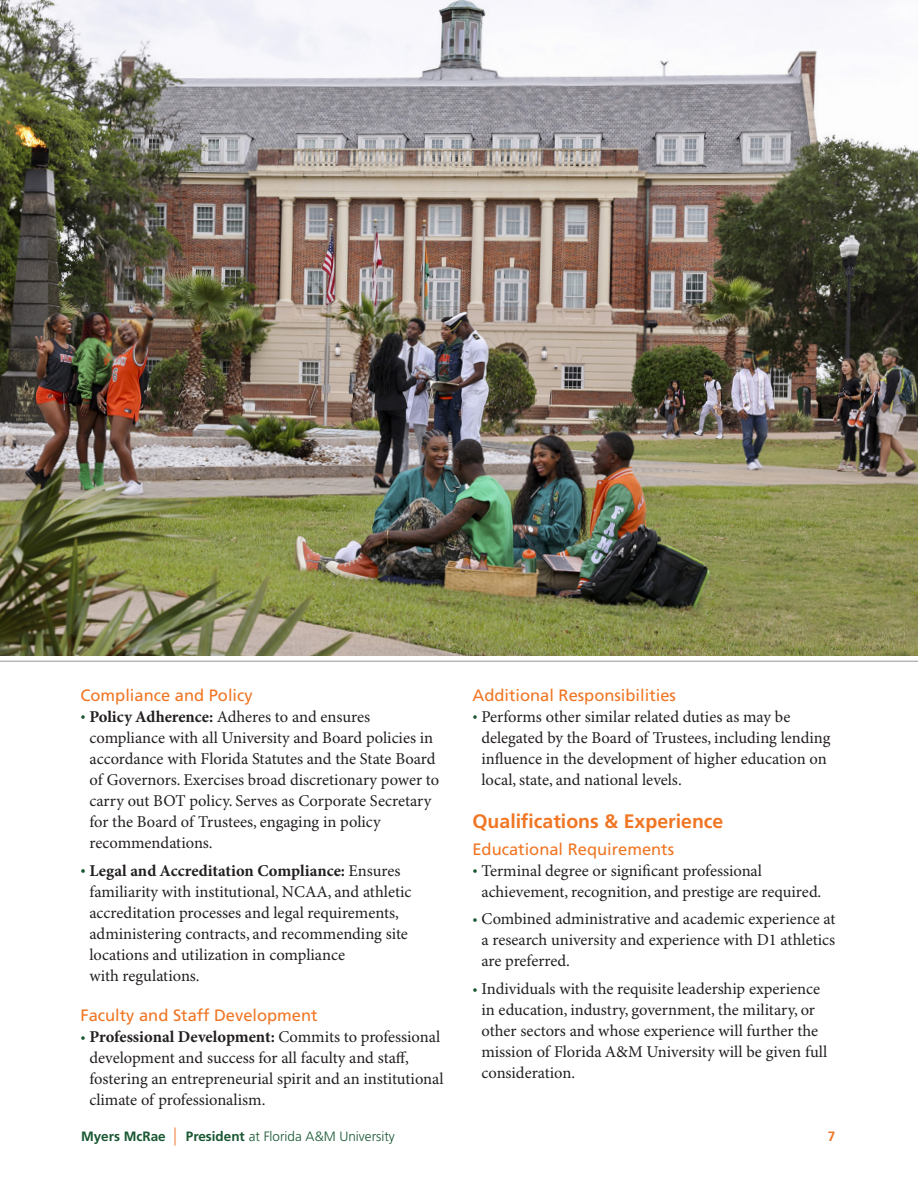
<style>
.page{position:relative;width:918px;height:1188px;background:#fff}
.page>*{position:absolute;margin:0;border:0;box-sizing:border-box;transform-origin:0 0}
.t1{font:700 19.5px "Frutiger LT Pro";color:#f07624}
.t2{font:16.5px/21px "Minion Pro";color:#231f20}
.t3{font:16.5px "Frutiger LT Pro";color:#f07624}
.t4{font:300 13.5px "Frutiger LT Pro";color:#185732}
.t5{font:700 13.5px "Frutiger LT Pro";color:#f07624}
.s1{font-size:13.5px;color:#185732}
.s2{font-weight:700}
.s3{font-weight:700;font-size:13.5px;color:#185732}
.s4{font-stretch:condensed;font-size:18px;color:#f07624}
</style>
<div class="page">
<img style="left:0;top:0;width:918px;height:662px">
<p class="t3" style="left:80px;top:685px;width:174px">Compliance and Policy</p>
<p class="t2" style="left:89px;top:707px;width:351px;text-indent:-9px"><span class="s1">•</span> <span class="s2">Policy Adherence:</span> Adheres to and ensures compliance with all University and Board policies in accordance with Florida Statutes and the State Board of Governors. Exercises broad discretionary power to carry out BOT policy. Serves as Corporate Secretary for the Board of Trustees, engaging in policy recommendations.</p>
<p class="t2" style="left:89px;top:861px;width:324px;text-indent:-9px"><span class="s3">•</span> <span class="s2">Legal and Accreditation Compliance:</span> Ensures familiarity with institutional, NCAA, and athletic accreditation processes and legal requirements, administering contracts, and recommending site locations and utilization in compliance<br>with regulations.</p>
<p class="t3" style="left:80px;top:1006px;width:239px">Faculty and Staff Development</p>
<p class="t2" style="left:89px;top:1027px;width:356px;text-indent:-9px"><span class="s1">•</span> <span class="s2">Professional Development:</span> Commits to professional development and success for all faculty and staff, fostering an entrepreneurial spirit and an institutional climate of professionalism.</p>
<p class="t3" style="left:472px;top:685px;width:205px">Additional Responsibilities</p>
<p class="t2" style="left:481px;top:707px;width:351px;text-indent:-9px"><span class="s1">•</span> Performs other similar related duties as may be delegated by the Board of Trustees, including lending influence in the development of higher education on local, state, and national levels.</p>
<p class="t1" style="left:472px;top:810px;width:253px">Qualifications &amp; Experience</p>
<p class="t3" style="left:472px;top:839px;width:203px">Educational Requirements</p>
<p class="t2" style="left:481px;top:861px;width:341px;text-indent:-9px"><span class="s1">•</span> Terminal degree or significant professional achievement, recognition, and prestige are required.</p>
<p class="t2" style="left:481px;top:909px;width:356px;text-align:justify;text-indent:-9px"><span class="s1">•</span> Combined administrative and academic experience at a research university and experience with D1 athletics are preferred.</p>
<p class="t2" style="left:481px;top:979px;width:347px;text-indent:-9px"><span class="s1">•</span> Individuals with the requisite leadership experience in education, industry, government, the military, or other sectors and whose experience will further the mission of Florida A&amp;M University will be given full consideration.</p>
<p class="t4" style="left:81px;top:1128px;width:315px"><span class="s2">Myers McRae</span> <span class="s4">|</span> <span class="s2">President</span> at Florida A&amp;M University</p>
<p class="t5" style="left:828px;top:1128px;width:9px">7</p>
</div>
